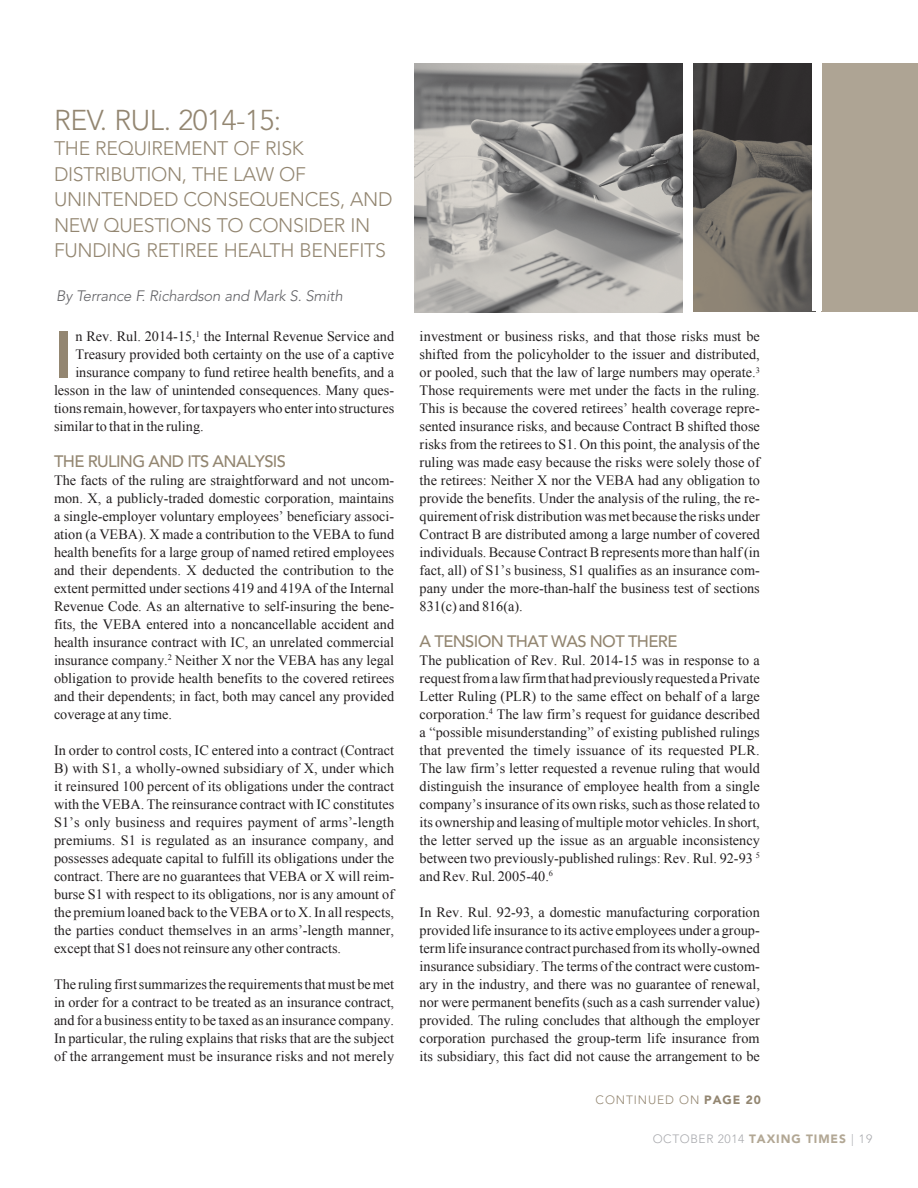
<style>
.page{position:relative;width:918px;height:1188px;background:#fff}
.page>*{position:absolute;margin:0;border:0;box-sizing:border-box;transform-origin:0 0}
.Body_text_with_Drop{font:800 65.1px "Avenir LT Std";color:#938671}
.Headline_new{font:300 28.5px "Avenir LT Std";letter-spacing:-.015em;color:#938671}
.Headline_new-2{font:300 19.5px/25.5px "Avenir LT Std";letter-spacing:-.015em;color:#938671}
.Second_SUBHEADS-ALL{font:500 16.5px "Avenir LT Std";letter-spacing:-.04em;color:#938671}
.By_line{font:italic 300 15px "Avenir LT Std";letter-spacing:-.015em;color:#636366}
.Body_Copy{font:14.25px/18px "Times New Roman";color:#231f20;text-align:justify}
.Body_text_with_Drop-2{font:14.25px "Times New Roman";color:#231f20}
.t1{font:300 12px "Avenir LT Std";letter-spacing:.05em;color:#a8a9ad}
.t2{font:300 12px "Avenir LT Std";letter-spacing:.075em;color:#938671}
.s1{font-weight:900}
.s2{font-weight:900;color:#b2a794}
</style>
<div class="page">
<img style="left:414px;top:63px;width:269px;height:249px">
<img style="left:693px;top:63px;width:119px;height:248px">
<div style="left:821px;top:63px;width:97px;height:248px;background:#aea494"></div>
<div style="left:812px;top:62px;width:10px;height:249px;background:#fff"></div>
<p class="Headline_new" style="left:54px;top:103px;width:229px">REV. RUL. 2014-15:</p>
<p class="Headline_new-2" style="left:54px;top:136px;width:340px">THE REQUIREMENT OF RISK<br>DISTRIBUTION, THE LAW OF<br>UNINTENDED CONSEQUENCES, AND<br>NEW QUESTIONS TO CONSIDER IN<br>FUNDING RETIREE HEALTH BENEFITS</p>
<p class="By_line" style="left:56px;top:287px;width:288px">By Terrance F. Richardson and Mark S. Smith</p>
<p class="Body_text_with_Drop" style="left:54px;top:316px;width:20px">I</p>
<p class="Body_text_with_Drop-2" style="left:75px;top:327px;width:320px">n Rev. Rul. 2014-15,<sup>1</sup> the Internal Revenue Service and</p>
<p class="Body_text_with_Drop-2" style="left:75px;top:345px;width:320px">Treasury provided both certainty on the use of a captive</p>
<p class="Body_text_with_Drop-2" style="left:75px;top:363px;width:320px">insurance company to fund retiree health benefits, and a</p>
<p class="Body_text_with_Drop-2" style="left:54px;top:381px;width:342px">lesson in the law of unintended consequences. Many ques-</p>
<p class="Body_text_with_Drop-2" style="left:54px;top:399px;width:342px">tions remain, however, for taxpayers who enter into structures</p>
<p class="Body_text_with_Drop-2" style="left:54px;top:417px;width:151px">similar to that in the ruling.</p>
<p class="Second_SUBHEADS-ALL" style="left:54px;top:451px;width:233px">THE RULING AND ITS ANALYSIS</p>
<p class="Body_Copy" style="left:54px;top:471px;width:342px">The facts of the ruling are straightforward and not uncom&shy;mon. X, a publicly-traded domestic corporation, maintains a single-employer voluntary employees’ beneficiary associ&shy;ation (a VEBA). X made a contribution to the VEBA to fund health benefits for a large group of named retired employees and their dependents. X deducted the contribution to the extent permitted under sections 419 and 419A of the Internal Revenue Code. As an alternative to self-insuring the bene&shy;fits, the VEBA entered into a noncancellable accident and health insurance contract with IC, an unrelated commercial insurance company.<sup>2</sup> Neither X nor the VEBA has any legal obligation to provide health benefits to the covered retirees and their dependents; in fact, both may cancel any provided coverage at any time.</p>
<p class="Body_Copy" style="left:54px;top:741px;width:342px">In order to control costs, IC entered into a contract (Contract B) with S1, a wholly-owned subsidiary of X, under which it reinsured 100 percent of its obligations under the contract with the VEBA. The reinsurance contract with IC constitutes S1’s only business and requires payment of arms’-length premiums. S1 is regulated as an insurance company, and possesses adequate capital to fulfill its obligations under the contract. There are no guarantees that VEBA or X will reim&shy;burse S1 with respect to its obligations, nor is any amount of the premium loaned back to the VEBA or to X. In all respects, the parties conduct themselves in an arms’-length manner, except that S1 does not reinsure any other contracts.</p>
<p class="Body_Copy" style="left:54px;top:975px;width:342px">The ruling first summarizes the requirements that must be met in order for a contract to be treated as an insurance contract, and for a business entity to be taxed as an insurance company.<br>In particular, the ruling explains that risks that are the subject of the arrangement must be insurance risks and not merely</p>
<p class="Body_Copy" style="left:420px;top:327px;width:342px">investment or business risks, and that those risks must be shifted from the policyholder to the issuer and distributed, or pooled, such that the law of large numbers may operate.<sup>3<br></sup>Those requirements were met under the facts in the ruling.<br>This is because the covered retirees’ health coverage repre&shy;sented insurance risks, and because Contract B shifted those risks from the retirees to S1. On this point, the analysis of the ruling was made easy because the risks were solely those of the retirees: Neither X nor the VEBA had any obligation to provide the benefits. Under the analysis of the ruling, the re&shy;quirement of risk distribution was met because the risks under Contract B are distributed among a large number of covered individuals. Because Contract B represents more than half (in fact, all) of S1’s business, S1 qualifies as an insurance com&shy;pany under the more-than-half the business test of sections 831(c) and 816(a).</p>
<p class="Second_SUBHEADS-ALL" style="left:420px;top:631px;width:259px">A TENSION THAT WAS NOT THERE</p>
<p class="Body_Copy" style="left:420px;top:651px;width:342px">The publication of Rev. Rul. 2014-15 was in response to a request from a law firm that had previously requested a Private Letter Ruling (PLR) to the same effect on behalf of a large corporation.<sup>4</sup> The law firm’s request for guidance described a “possible misunderstanding” of existing published rulings that prevented the timely issuance of its requested PLR.<br>The law firm’s letter requested a revenue ruling that would distinguish the insurance of employee health from a single company’s insurance of its own risks, such as those related to its ownership and leasing of multiple motor vehicles. In short, the letter served up the issue as an arguable inconsistency between two previously-published rulings: Rev. Rul. 92-93 <sup>5 </sup>and Rev. Rul. 2005-40.<sup>6</sup></p>
<p class="Body_Copy" style="left:420px;top:903px;width:342px">In Rev. Rul. 92-93, a domestic manufacturing corporation provided life insurance to its active employees under a group&shy;term life insurance contract purchased from its wholly-owned insurance subsidiary. The terms of the contract were custom&shy;ary in the industry, and there was no guarantee of renewal, nor were permanent benefits (such as a cash surrender value) provided. The ruling concludes that although the employer corporation purchased the group-term life insurance from its subsidiary, this fact did not cause the arrangement to be</p>
<p class="t2" style="left:596px;top:1093px;width:167px">CONTINUED ON <span class="s1">PAGE 20</span></p>
<p class="t1" style="left:653px;top:1132px;width:221px">OCTOBER 2014 <span class="s2">TAXING TIMES</span> | 19</p>
</div>
